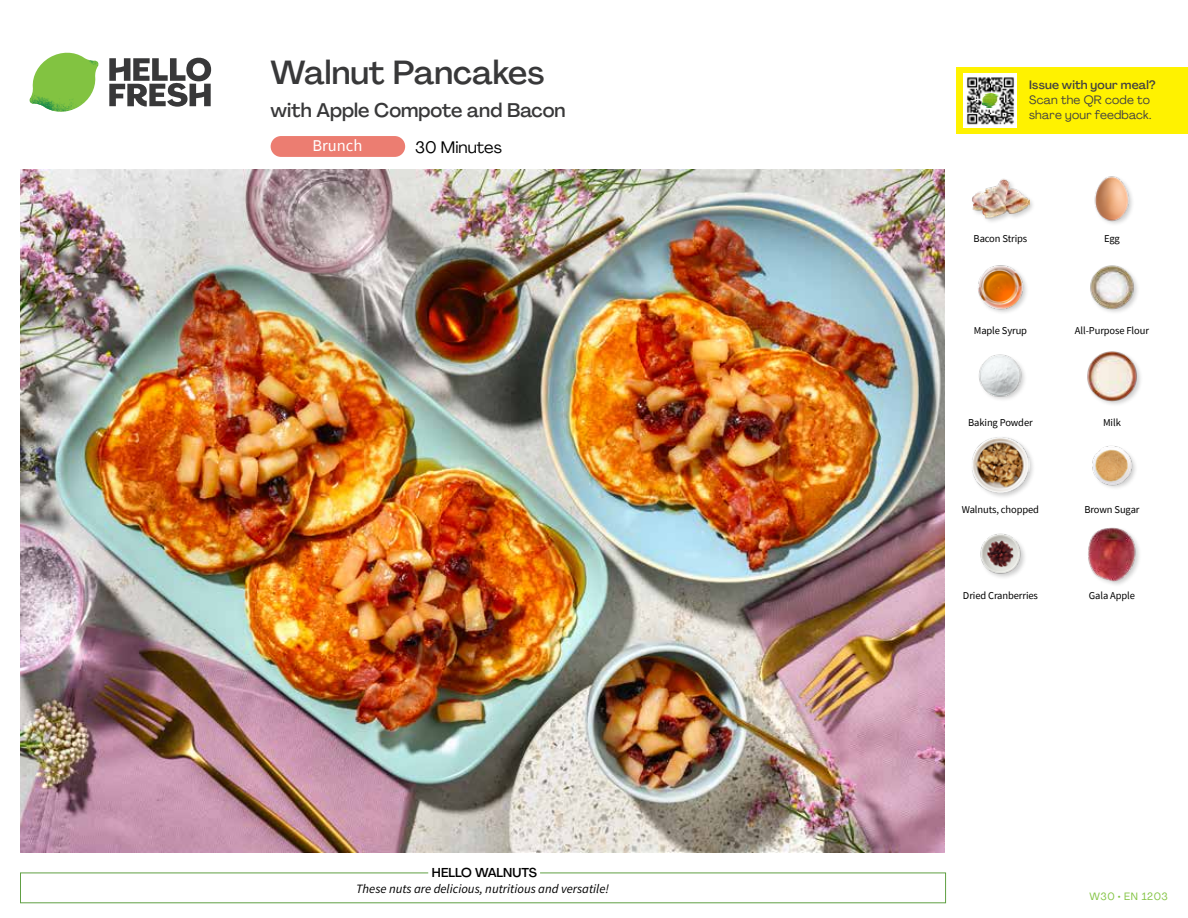
<style>
.page{position:relative;width:1188px;height:918px;background:#fff}
.page>*{position:absolute;margin:0;border:0;box-sizing:border-box;transform-origin:0 0}
.t1{font:500 33px "Agrandir";color:#383839}
.t2{font:500 19.5px "Agrandir";color:#383839}
.t3{font:16.5px "Agrandir";color:#000}
.t4{font:16.5px "Source Sans Pro";color:#fff}
.t5{font:italic 12.75px "Source Sans Pro";color:#000}
.t6{font:500 12.75px "Agrandir";color:#000}
.t7{font:12px/15px "Agrandir";letter-spacing:.02em;color:#414042}
.t8{font:500 12px "Agrandir";letter-spacing:.02em;color:#414042}
.t9{font:10.5px "Source Sans Pro";letter-spacing:-.01em;color:#000}
.t10{font:10.5px "Agrandir";letter-spacing:.05em;color:#82c341}
</style>
<div class="page">
<svg style="left:109px;top:57px;width:102px;height:50px"></svg>
<svg style="left:34px;top:53px;width:62px;height:40px"></svg>
<img style="left:67px;top:53px;width:32px;height:26px">
<img style="left:33px;top:75px;width:59px;height:11px">
<img style="left:29px;top:79px;width:61px;height:33px">
<img style="left:65px;top:86px;width:27px;height:25px">
<div style="left:20px;top:873px;width:926px;height:30px;border:1px solid #609f43"></div>
<div style="left:428px;top:865px;width:112px;height:15px;background:#fff"></div>
<img style="left:21px;top:170px;width:924px;height:682px">
<div style="left:271px;top:136px;width:134px;height:21px;background:#ec7d71;border-radius:10px"></div>
<div style="left:1087px;top:526px;width:55px;height:62px;background:#000;opacity:.2"></div>
<img style="left:1087px;top:526px;width:54px;height:57px">
<img style="left:980px;top:533px;width:45px;height:45px">
<img style="left:1092px;top:445px;width:44px;height:43px">
<div style="left:971px;top:435px;width:64px;height:64px;background:#000;opacity:.2"></div>
<img style="left:972px;top:436px;width:57px;height:58px">
<img style="left:1087px;top:351px;width:54px;height:54px">
<img style="left:979px;top:354px;width:46px;height:46px">
<img style="left:1090px;top:265px;width:48px;height:47px">
<img style="left:978px;top:265px;width:49px;height:48px">
<img style="left:1094px;top:176px;width:38px;height:48px">
<div style="left:971px;top:178px;width:64px;height:46px;background:#000;opacity:.2"></div>
<img style="left:972px;top:178px;width:57px;height:46px">
<div style="left:956px;top:67px;width:232px;height:67px;background:#fff200"></div>
<img style="left:964px;top:74px;width:52px;height:54px">
<svg style="left:982px;top:93px;width:16px;height:14px"></svg>
<h1 class="t1" style="left:271px;top:52px;width:275px">Walnut Pancakes</h1>
<h2 class="t2" style="left:271px;top:98px;width:296px">with Apple Compote and Bacon</h2>
<h3 class="t4" style="left:312px;top:135px;width:51px">Brunch</h3>
<h3 class="t3" style="left:415px;top:137px;width:88px">30 Minutes</h3>
<p class="t6" style="left:432px;top:864px;width:106px">HELLO WALNUTS</p>
<p class="t5" style="left:356px;top:881px;width:255px">These nuts are delicious, nutritious and versatile!</p>
<p class="t8" style="left:1029px;top:77px;width:128px">Issue with your meal?</p>
<p class="t7" style="left:1029px;top:92px;width:124px">Scan the QR code to share your feedback.</p>
<p class="t9" style="left:974px;top:231px;width:55px">Bacon Strips</p>
<p class="t9" style="left:1104px;top:231px;width:17px">Egg</p>
<p class="t9" style="left:974px;top:324px;width:55px">Maple Syrup</p>
<p class="t9" style="left:1075px;top:324px;width:76px">All-Purpose Flour</p>
<p class="t9" style="left:968px;top:416px;width:66px">Baking Powder</p>
<p class="t9" style="left:1103px;top:416px;width:19px">Milk</p>
<p class="t9" style="left:962px;top:503px;width:79px">Walnuts, chopped</p>
<p class="t9" style="left:1084px;top:503px;width:57px">Brown Sugar</p>
<p class="t9" style="left:963px;top:589px;width:77px">Dried Cranberries</p>
<p class="t9" style="left:1089px;top:589px;width:48px">Gala Apple</p>
<p class="t10" style="left:1090px;top:890px;width:80px">W30 • EN 1203</p>
</div>
